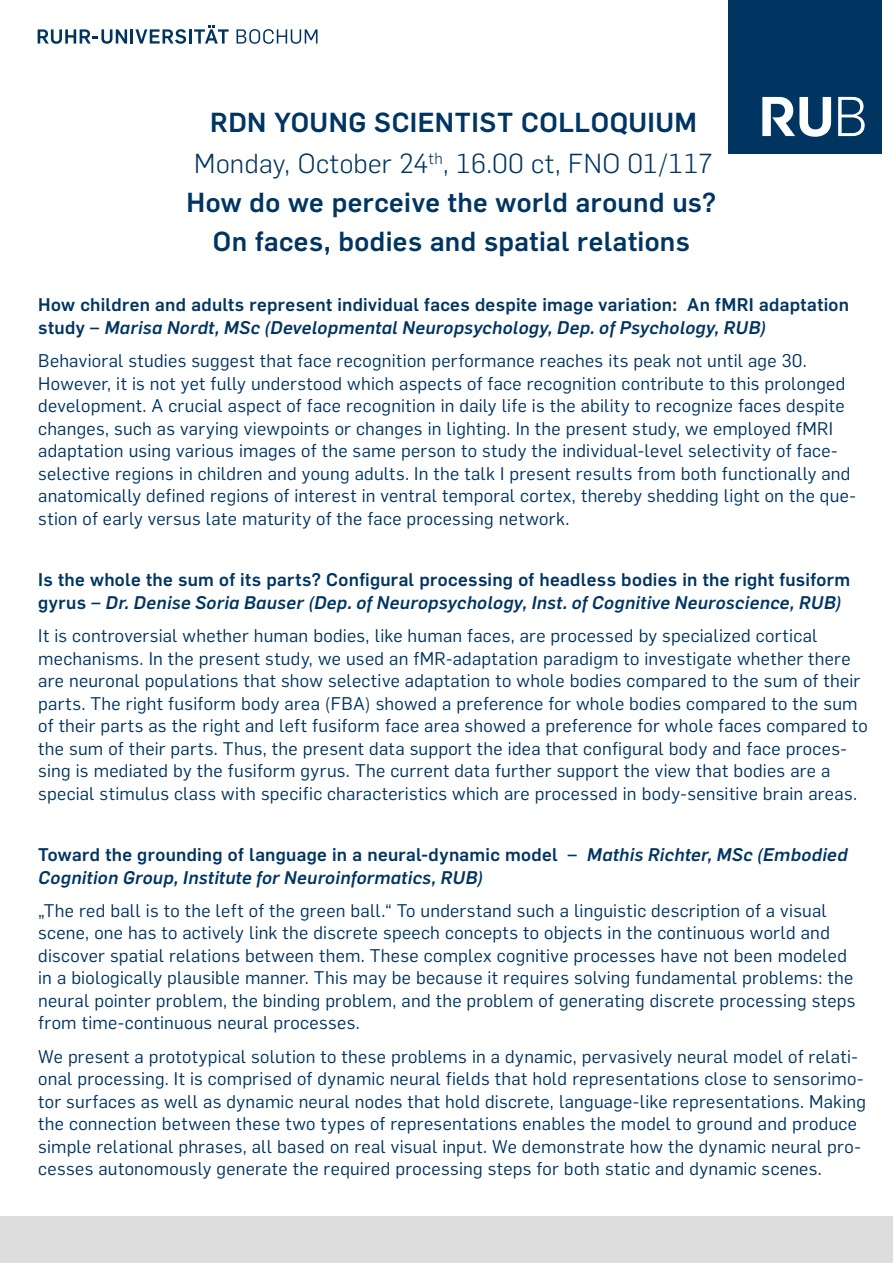
<style>
.page{position:relative;width:893px;height:1263px;background:#fff}
.page>*{position:absolute;margin:0;border:0;box-sizing:border-box;transform-origin:0 0}
.t1{font:700 27px/39px "Rub Flama";letter-spacing:.015em;color:#003562;text-align:center}
.t2{font:300 27px/41.5px "Rub Flama";letter-spacing:.01em;color:#003562;text-align:center}
.t3{font:18px/22.5px "Rub Flama";letter-spacing:.015em;color:#003562}
.t4{font:700 18px/22.5px "Rub Flama";letter-spacing:.02em;color:#003562}
.t5{font:italic 700 18px/22.5px "Rub Flama";letter-spacing:.015em;color:#003562}
.s1{font-weight:700}
.s2{font-style:italic}
.s3{font-style:normal}
</style>
<div class="page">
<div style="left:0;top:1216px;width:893px;height:47px;background:#dedddd"></div>
<div style="left:729px;top:0;width:153px;height:153px;background:#003562"></div>
<svg style="left:838px;top:97px;width:27px;height:39px"></svg>
<svg style="left:762px;top:97px;width:69px;height:40px"></svg>
<svg style="left:237px;top:29px;width:80px;height:15px"></svg>
<svg style="left:194px;top:26px;width:35px;height:18px"></svg>
<hr style="left:189px;top:29px;width:3px;height:15px;background:#003562">
<svg style="left:135px;top:29px;width:51px;height:15px"></svg>
<hr style="left:130px;top:29px;width:3px;height:15px;background:#003562">
<svg style="left:38px;top:29px;width:89px;height:15px"></svg>
<h1 class="t2" style="left:194px;top:100px;width:520px"><span class="s1">RDN Young Scientist Colloquium<br></span>Monday, October 24<sup>th</sup>, 16.00 ct, FNO 01/117</h1>
<h1 class="t1" style="left:187px;top:181px;width:531px">How do we perceive the world around us?<br>On faces, bodies and spatial relations</h1>
<p class="t4" style="left:38px;top:292px;width:812px">How children and adults represent individual faces despite image variation: An fMRI adaptation study – <span class="s2">Marisa Nordt, MSc (Developmental Neuropsychology, Dep. of Psychology, RUB)</span></p>
<p class="t3" style="left:38px;top:348px;width:819px">Behavioral studies suggest that face recognition performance reaches its peak not until age 30.<br>However, it is not yet fully understood which aspects of face recognition contribute to this prolonged development. A crucial aspect of face recognition in daily life is the ability to recognize faces despite changes, such as varying viewpoints or changes in lighting. In the present study, we employed fMRI adaptation using various images of the same person to study the individual-level selectivity of face&shy;selective regions in children and young adults. In the talk I present results from both functionally and anatomically defined regions of interest in ventral temporal cortex, thereby shedding light on the que&shy;stion of early versus late maturity of the face processing network.</p>
<p class="t4" style="left:38px;top:567px;width:814px">Is the whole the sum of its parts? Configural processing of headless bodies in the right fusiform gyrus – <span class="s2">Dr. Denise Soria Bauser (Dep. of Neuropsychology, Inst. of Cognitive Neuroscience, RUB)</span></p>
<p class="t3" style="left:38px;top:623px;width:831px">It is controversial whether human bodies, like human faces, are processed by specialized cortical mechanisms. In the present study, we used an fMR-adaptation paradigm to investigate whether there are neuronal populations that show selective adaptation to whole bodies compared to the sum of their parts. The right fusiform body area (FBA) showed a preference for whole bodies compared to the sum of their parts as the right and left fusiform face area showed a preference for whole faces compared to the sum of their parts. Thus, the present data support the idea that configural body and face proces&shy;sing is mediated by the fusiform gyrus. The current data further support the view that bodies are a special stimulus class with specific characteristics which are processed in body-sensitive brain areas.</p>
<p class="t5" style="left:38px;top:842px;width:811px"><span class="s3">Toward the grounding of language in a neural-dynamic model –</span> Mathis Richter, MSc (Embodied<br>Cognition Group, Institute for Neuroinformatics, RUB)</p>
<p class="t3" style="left:38px;top:898px;width:819px">„The red ball is to the left of the green ball.“ To understand such a linguistic description of a visual scene, one has to actively link the discrete speech concepts to objects in the continuous world and discover spatial relations between them. These complex cognitive processes have not been modeled in a biologically plausible manner. This may be because it requires solving fundamental problems: the neural pointer problem, the binding problem, and the problem of generating discrete processing steps from time-continuous neural processes.</p>
<p class="t3" style="left:38px;top:1044px;width:829px">We present a prototypical solution to these problems in a dynamic, pervasively neural model of relati&shy;onal processing. It is comprised of dynamic neural fields that hold representations close to sensorimo&shy;tor surfaces as well as dynamic neural nodes that hold discrete, language-like representations. Making the connection between these two types of representations enables the model to ground and produce simple relational phrases, all based on real visual input. We demonstrate how the dynamic neural pro&shy;cesses autonomously generate the required processing steps for both static and dynamic scenes.</p>
</div>
